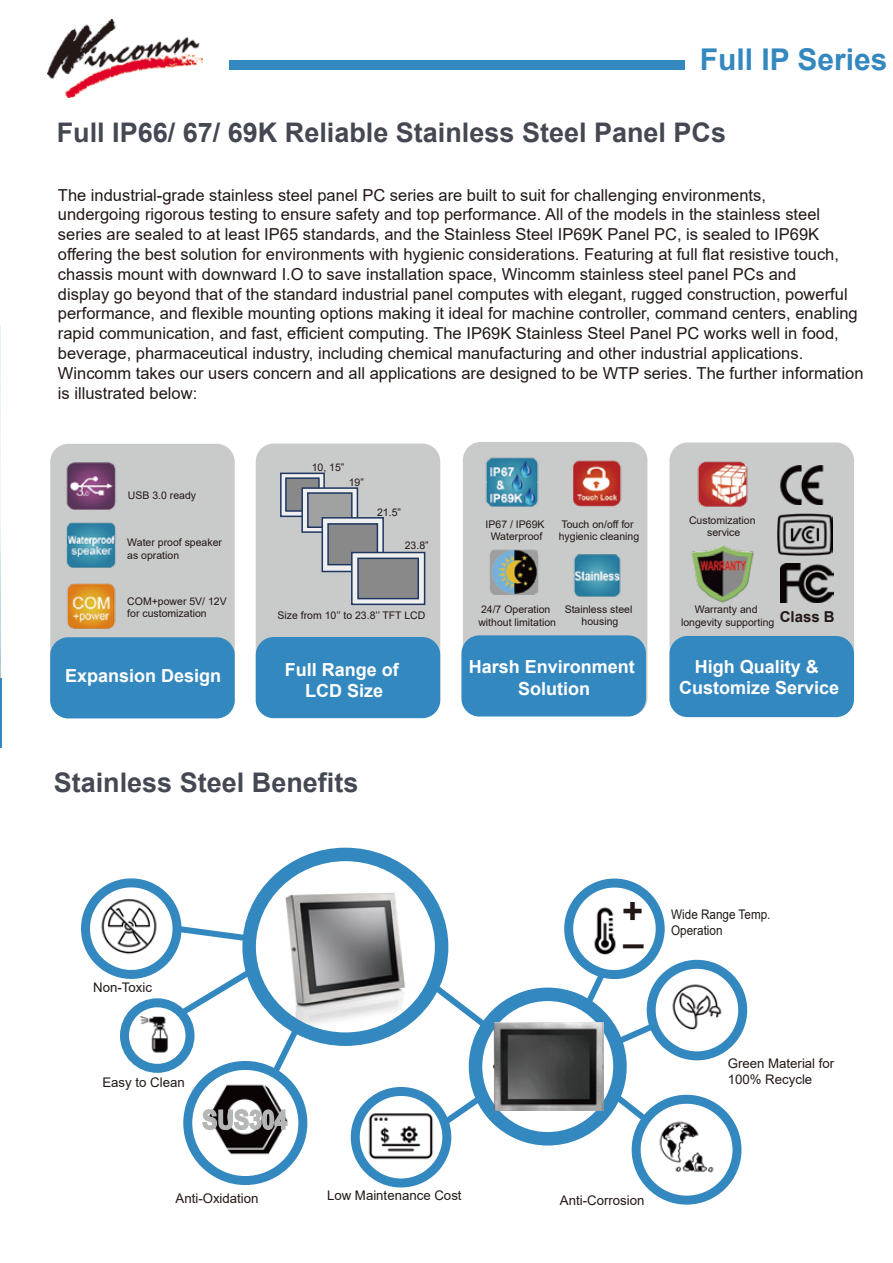
<style>
.page{position:relative;width:893px;height:1263px;background:#fff}
.page>*{position:absolute;margin:0;border:0;box-sizing:border-box;transform-origin:0 0}
.t1{font:700 36.15px "Arial";color:#221815}
.t2{font:700 30px "Arial";color:#3488c0}
.t3{font:700 27px "Arial";color:#444853}
.t4{font:700 26.25px "Arial";color:#b5b6b6;scale:.87 1}
.t5{font:700 18px/21.6px "Arial";color:#fff;text-align:center}
.t6{font:16.5px/19.8px "Arial";color:#221815}
.t7{font:13.2px/15.9px "Arial";color:#221815}
.t8{font:13.2px/15.9px "Arial";color:#221815;scale:.88 1}
.t9{font:10.5px/12.6px "Arial";color:#221815}
</style>
<div class="page">
<img style="left:259px;top:865px;width:186px;height:163px">
<div style="left:229px;top:60px;width:456px;height:10px;background:#3488c0"></div>
<div style="left:647px;top:960px;width:100px;height:100px;border:9px solid #3488c0;border-radius:50%"></div>
<div style="left:120px;top:998px;width:74px;height:75px;border:9px solid #3488c0;border-radius:50%"></div>
<svg style="left:424px;top:977px;width:71px;height:58px"></svg>
<img style="left:137px;top:1023px;width:32px;height:34px">
<div style="left:183px;top:1061px;width:124px;height:124px;border:9px solid #3488c0;border-radius:50%"></div>
<div style="left:632px;top:1095px;width:109px;height:109px;border:9px solid #3488c0;border-radius:50%"></div>
<svg style="left:604px;top:1085px;width:49px;height:42px"></svg>
<div style="left:564px;top:878px;width:101px;height:101px;border:9px solid #3488c0;border-radius:50%"></div>
<svg style="left:434px;top:1091px;width:52px;height:39px"></svg>
<img style="left:651px;top:1116px;width:71px;height:71px">
<div style="left:351px;top:1087px;width:100px;height:100px;border:9px solid #3488c0;border-radius:50%"></div>
<img style="left:361px;top:1100px;width:80px;height:80px">
<svg style="left:81px;top:878px;width:178px;height:145px"></svg>
<svg style="left:578px;top:965px;width:81px;height:84px"></svg>
<div style="left:242px;top:848px;width:206px;height:198px;border:14px solid #3488c0;border-radius:50%"></div>
<div style="left:469px;top:987px;width:158px;height:158px;border:14px solid #3488c0;border-radius:50%"></div>
<svg style="left:266px;top:1019px;width:39px;height:57px"></svg>
<img style="left:666px;top:979px;width:62px;height:62px">
<img style="left:197px;top:1076px;width:102px;height:101px">
<svg style="left:201px;top:1108px;width:87px;height:23px"></svg>
<img style="left:575px;top:905px;width:41px;height:59px">
<div style="left:50px;top:444px;width:185px;height:274px;background:#c9caca;border-radius:18px"></div>
<div style="left:50px;top:637px;width:185px;height:81px;background:#3488c0;border-radius:18px"></div>
<div style="left:256px;top:443px;width:184px;height:275px;background:#c9caca;border-radius:18px"></div>
<div style="left:256px;top:637px;width:184px;height:81px;background:#3488c0;border-radius:18px"></div>
<div style="left:463px;top:442px;width:184px;height:274px;background:#c9caca;border-radius:18px"></div>
<div style="left:461px;top:635px;width:185px;height:81px;background:#3488c0;border-radius:18px"></div>
<div style="left:669px;top:442px;width:185px;height:274px;background:#c9caca;border-radius:18px"></div>
<div style="left:669px;top:636px;width:185px;height:81px;background:#3488c0;border-radius:18px"></div>
<img style="left:780px;top:466px;width:44px;height:38px">
<img style="left:781px;top:564px;width:53px;height:38px">
<img style="left:777px;top:513px;width:55px;height:42px">
<div style="left:280px;top:473px;width:45px;height:44px;background:#efefef;border:2px solid #1e3661"></div>
<div style="left:285px;top:477px;width:35px;height:35px;background:#898989;border:2px solid #1e3661"></div>
<div style="left:301px;top:487px;width:57px;height:46px;background:#efefef;border:2px solid #1e3661"></div>
<div style="left:307px;top:492px;width:46px;height:36px;background:#9fa0a0;border:2px solid #1e3661"></div>
<div style="left:322px;top:517px;width:62px;height:55px;background:#efefef;border:2px solid #1e3661"></div>
<div style="left:327px;top:523px;width:51px;height:42px;background:#898989;border:2px solid #1e3661"></div>
<div style="left:351px;top:552px;width:74px;height:53px;background:linear-gradient(to right,#f0efef,#eee);border:2px solid #1e3661"></div>
<div style="left:357px;top:558px;width:62px;height:41px;background:#898989;border:2px solid #1e3661"></div>
<img style="left:67px;top:583px;width:49px;height:46px">
<img style="left:66px;top:522px;width:50px;height:46px">
<img style="left:66px;top:462px;width:50px;height:47px">
<img style="left:485px;top:457px;width:54px;height:50px">
<img style="left:490px;top:549px;width:49px;height:46px">
<img style="left:573px;top:460px;width:49px;height:46px">
<img style="left:574px;top:554px;width:47px;height:43px">
<img style="left:697px;top:461px;width:51px;height:46px">
<img style="left:691px;top:546px;width:63px;height:57px">
<img style="left:47px;top:20px;width:155px;height:77px">
<img style="left:493px;top:1023px;width:110px;height:87px">
<img style="left:0;top:326px;width:1px;height:421px">
<hr style="left:0;top:678px;width:2px;height:69px;background:#3488c0">
<svg style="left:0;top:325px;width:1px;height:51px"></svg>
<h2 class="t2" style="left:700px;top:38px;width:189px">Full IP Series</h2>
<h3 class="t3" style="left:57px;top:114px;width:671px">Full IP66/ 67/ 69K Reliable Stainless Steel Panel PCs</h3>
<p class="t6" style="left:58px;top:185px;width:807px">The industrial-grade stainless steel panel PC series are built to suit for challenging environments,<br>undergoing rigorous testing to ensure safety and top performance. All of the models in the stainless steel series are sealed to at least IP65 standards, and the Stainless Steel IP69K Panel PC, is sealed to IP69K offering the best solution for environments with hygienic considerations. Featuring at full flat resistive touch, chassis mount with downward I.O to save installation space, Wincomm stainless steel panel PCs and<br>display go beyond that of the standard industrial panel computes with elegant, rugged construction, powerful performance, and flexible mounting options making it ideal for machine controller, command centers, enabling rapid communication, and fast, efficient computing. The IP69K Stainless Steel Panel PC works well in food, beverage, pharmaceutical industry, including chemical manufacturing and other industrial applications.<br>Wincomm takes our users concern and all applications are designed to be WTP series. The further information is illustrated below:</p>
<p class="t9" style="left:312px;top:461px;width:34px">10, 15”</p>
<p class="t9" style="left:128px;top:488px;width:70px">USB 3.0 ready</p>
<p class="t9" style="left:127px;top:536px;width:96px">Water proof speaker as opration</p>
<p class="t9" style="left:127px;top:594px;width:101px">COM+power 5V/ 12V for customization</p>
<p class="t9" style="left:349px;top:476px;width:17px">19”</p>
<p class="t9" style="left:377px;top:506px;width:25px">21.5”</p>
<p class="t9" style="left:405px;top:539px;width:25px">23.8”</p>
<p class="t9" style="left:277px;top:609px;width:149px">Size from 10’’ to 23.8’’ TFT LCD</p>
<p class="t9" style="left:486px;top:517px;width:60px;text-align:center">IP67 / IP69K<br>Waterproof</p>
<p class="t9" style="left:559px;top:517px;width:82px">Touch on/off for hygienic cleaning</p>
<p class="t9" style="left:478px;top:603px;width:79px">24/7 Operation without limitation</p>
<p class="t9" style="left:565px;top:603px;width:69px;text-align:center">Stainless steel housing</p>
<p class="t9" style="left:689px;top:514px;width:68px;text-align:center">Customization service</p>
<p class="t9" style="left:681px;top:603px;width:155px;text-indent:14px">Warranty and<br>longevity supporting <sup>Class</sup> <sup>B</sup></p>
<p class="t5" style="left:65px;top:665px;width:158px">Expansion Design</p>
<p class="t5" style="left:285px;top:659px;width:116px">Full Range of<br>LCD Size</p>
<p class="t5" style="left:469px;top:656px;width:168px">Harsh Environment<br>Solution</p>
<p class="t5" style="left:679px;top:656px;width:162px">High Quality &amp;<br>Customize Service</p>
<h3 class="t3" style="left:54px;top:764px;width:306px">Stainless Steel Benefits</h3>
<p class="t7" style="left:93px;top:979px;width:60px">Non-Toxic</p>
<p class="t7" style="left:102px;top:1074px;width:84px">Easy to Clean</p>
<h3 class="t4" style="left:202px;top:1101px;width:99px">SUS304</h3>
<p class="t7" style="left:176px;top:1190px;width:85px">Anti-Oxidation</p>
<p class="t7" style="left:327px;top:1187px;width:136px">Low Maintenance Cost</p>
<h1 class="t1" style="left:622px;top:886px;width:23px">+</h1>
<h1 class="t1" style="left:623px;top:903px;width:22px">_</h1>
<p class="t8" style="left:671px;top:906px;width:114px">Wide Range Temp.<br>Operation</p>
<p class="t7" style="left:560px;top:1192px;width:86px">Anti-Corrosion</p>
<p class="t7" style="left:728px;top:1056px;width:108px">Green Material for<br>100% Recycle</p>
</div>
